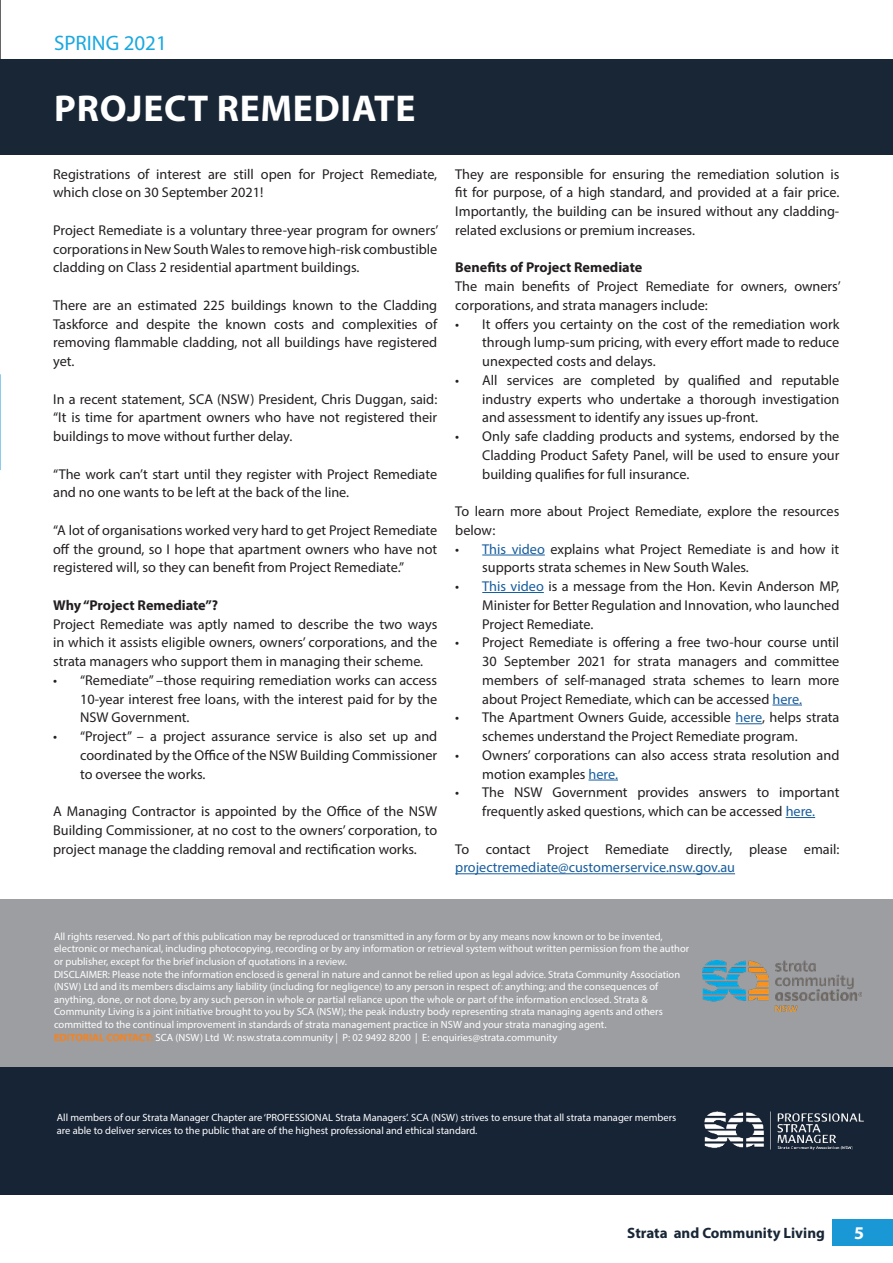
<style>
.page{position:relative;width:893px;height:1263px;background:#fff}
.page>*{position:absolute;margin:0;border:0;box-sizing:border-box;transform-origin:0 0}
.t1{font:700 37.5px "Myriad Pro";letter-spacing:.02em;color:#fff}
.t2{font:21px "Myriad Pro";color:#19a8e0}
.t3{font:700 18px "Myriad Pro";color:#fff}
.t4{font:700 15px "Myriad Pro";color:#182636}
.t5{font:14.25px/18.8px "Myriad Pro";color:#231f20;text-align:justify}
.t6{font:700 14.25px "Myriad Pro";color:#231f20}
.t7{font:14.25px "Myriad Pro";color:#175d9e}
.t8{font:10.5px/12.6px "Myriad Pro";color:#fff}
.s1{color:#175d9e}
.s2{font-weight:700;color:#f58320}
</style>
<div class="page">
<div style="left:833px;top:1219px;width:60px;height:26px;background:#1a98d6"></div>
<hr style="left:482px;top:555px;width:63px;height:1px;background:#175d9e">
<hr style="left:482px;top:592px;width:62px;height:1px;background:#175d9e">
<hr style="left:772px;top:705px;width:30px;height:1px;background:#175d9e">
<svg style="left:735px;top:723px;width:27px;height:1px"></svg>
<hr style="left:588px;top:780px;width:30px;height:1px;background:#175d9e">
<svg style="left:786px;top:817px;width:29px;height:1px"></svg>
<hr style="left:455px;top:873px;width:280px;height:1px;background:#175d9e">
<div style="left:0;top:59px;width:893px;height:96px;background:#182636"></div>
<div style="left:0;top:899px;width:893px;height:168px;background:#9c9ea1"></div>
<img style="left:702px;top:961px;width:159px;height:50px">
<div style="left:0;top:1067px;width:893px;height:128px;background:#162436"></div>
<img style="left:704px;top:1111px;width:160px;height:39px">
<h2 class="t2" style="left:54px;top:34px;width:114px">SPRING 2021</h2>
<h1 class="t1" style="left:54px;top:94px;width:363px">PROJECT REMEDIATE</h1>
<p class="t5" style="left:53px;top:166px;width:386px">Registrations of interest are still open for Project Remediate, which close on 30 September 2021!</p>
<p class="t5" style="left:53px;top:222px;width:387px">Project Remediate is a voluntary three-year program for owners’ corporations in New South Wales to remove high-risk combustible cladding on Class 2 residential apartment buildings.</p>
<p class="t5" style="left:53px;top:297px;width:386px">There are an estimated 225 buildings known to the Cladding Taskforce and despite the known costs and complexities of removing flammable cladding, not all buildings have registered yet.</p>
<p class="t5" style="left:53px;top:391px;width:386px">In a recent statement, SCA (NSW) President, Chris Duggan, said: “It is time for apartment owners who have not registered their buildings to move without further delay.</p>
<p class="t5" style="left:53px;top:466px;width:386px">“The work can’t start until they register with Project Remediate and no one wants to be left at the back of the line.</p>
<p class="t5" style="left:53px;top:522px;width:386px">“A lot of organisations worked very hard to get Project Remediate off the ground, so I hope that apartment owners who have not registered will, so they can benefit from Project Remediate.”</p>
<p class="t6" style="left:53px;top:599px;width:167px">Why “Project Remediate”?</p>
<p class="t5" style="left:53px;top:616px;width:386px">Project Remediate was aptly named to describe the two ways in which it assists eligible owners, owners’ corporations, and the strata managers who support them in managing their scheme.</p>
<p class="t5" style="left:80px;top:672px;width:359px;text-indent:-27px">• “Remediate” –those requiring remediation works can access 10-year interest free loans, with the interest paid for by the NSW Government.</p>
<p class="t5" style="left:80px;top:728px;width:359px;text-indent:-27px">• “Project” – a project assurance service is also set up and coordinated by the Office of the NSW Building Commissioner to oversee the works.</p>
<p class="t5" style="left:53px;top:803px;width:386px">A Managing Contractor is appointed by the Office of the NSW Building Commissioner, at no cost to the owners’ corporation, to project manage the cladding removal and rectification works.</p>
<p class="t5" style="left:455px;top:166px;width:386px">They are responsible for ensuring the remediation solution is fit for purpose, of a high standard, and provided at a fair price.<br>Importantly, the building can be insured without any cladding&shy;related exclusions or premium increases.</p>
<p class="t6" style="left:455px;top:262px;width:189px">Benefits of Project Remediate</p>
<p class="t5" style="left:455px;top:278px;width:387px">The main benefits of Project Remediate for owners, owners’ corporations, and strata managers include:</p>
<p class="t5" style="left:482px;top:316px;width:359px;text-indent:-27px">• It offers you certainty on the cost of the remediation work through lump-sum pricing, with every effort made to reduce unexpected costs and delays.</p>
<p class="t5" style="left:482px;top:372px;width:359px;text-indent:-27px">• All services are completed by qualified and reputable industry experts who undertake a thorough investigation and assessment to identify any issues up-front.</p>
<p class="t5" style="left:482px;top:428px;width:359px;text-indent:-27px">• Only safe cladding products and systems, endorsed by the Cladding Product Safety Panel, will be used to ensure your building qualifies for full insurance.</p>
<p class="t5" style="left:455px;top:503px;width:386px">To learn more about Project Remediate, explore the resources below:</p>
<p class="t5" style="left:482px;top:541px;width:359px;text-indent:-27px">• <span class="s1">This video</span> explains what Project Remediate is and how it supports strata schemes in New South Wales.</p>
<p class="t5" style="left:482px;top:578px;width:359px;text-indent:-27px">• <span class="s1">This video</span> is a message from the Hon. Kevin Anderson MP, Minister for Better Regulation and Innovation, who launched Project Remediate.</p>
<p class="t5" style="left:482px;top:634px;width:359px;text-indent:-27px">• Project Remediate is offering a free two-hour course until 30 September 2021 for strata managers and committee members of self-managed strata schemes to learn more about Project Remediate, which can be accessed <span class="s1">here.</span></p>
<p class="t5" style="left:482px;top:709px;width:359px;text-indent:-27px">• The Apartment Owners Guide, accessible <span class="s1">here</span>, helps strata schemes understand the Project Remediate program.</p>
<p class="t5" style="left:482px;top:747px;width:359px;text-indent:-27px">• Owners’ corporations can also access strata resolution and motion examples <span class="s1">here.</span></p>
<p class="t5" style="left:455px;top:784px;width:386px;text-align:center">• The NSW Government provides answers to important frequently asked questions, which can be accessed <span class="s1">here.</span></p>
<p class="t5" style="left:455px;top:841px;width:386px">To contact Project Remediate directly, please email:</p>
<p class="t7" style="left:455px;top:862px;width:281px">projectremediate@customerservice.nsw.gov.au</p>
<p class="t8" style="left:54px;top:931px;width:637px">All rights reserved. No part of this publication may be reproduced or transmitted in any form or by any means now known or to be invented, electronic or mechanical, including photocopying, recording or by any information or retrieval system without written permission from the author or publisher, except for the brief inclusion of quotations in a review.<br>DISCLAIMER: Please note the information enclosed is general in nature and cannot be relied upon as legal advice. Strata Community Association (NSW) Ltd and its members disclaims any liability (including for negligence) to any person in respect of: anything; and the consequences of anything, done, or not done, by any such person in whole or partial reliance upon the whole or part of the information enclosed. Strata &amp; Community Living is a joint initiative brought to you by SCA (NSW); the peak industry body representing strata managing agents and others committed to the continual improvement in standards of strata management practice in NSW and your strata managing agent.<br><span class="s2">EDITORIAL CONTACT:</span> SCA (NSW) Ltd W: nsw.strata.community | P: 02 9492 8200 | E: enquiries@strata.community</p>
<p class="t8" style="left:57px;top:1112px;width:621px">All members of our Strata Manager Chapter are ‘PROFESSIONAL Strata Managers’. SCA (NSW) strives to ensure that all strata manager members are able to deliver services to the public that are of the highest professional and ethical standard.</p>
<p class="t4" style="left:627px;top:1227px;width:199px">Strata and Community Living</p>
<p class="t3" style="left:854px;top:1225px;width:11px">5</p>
</div>
